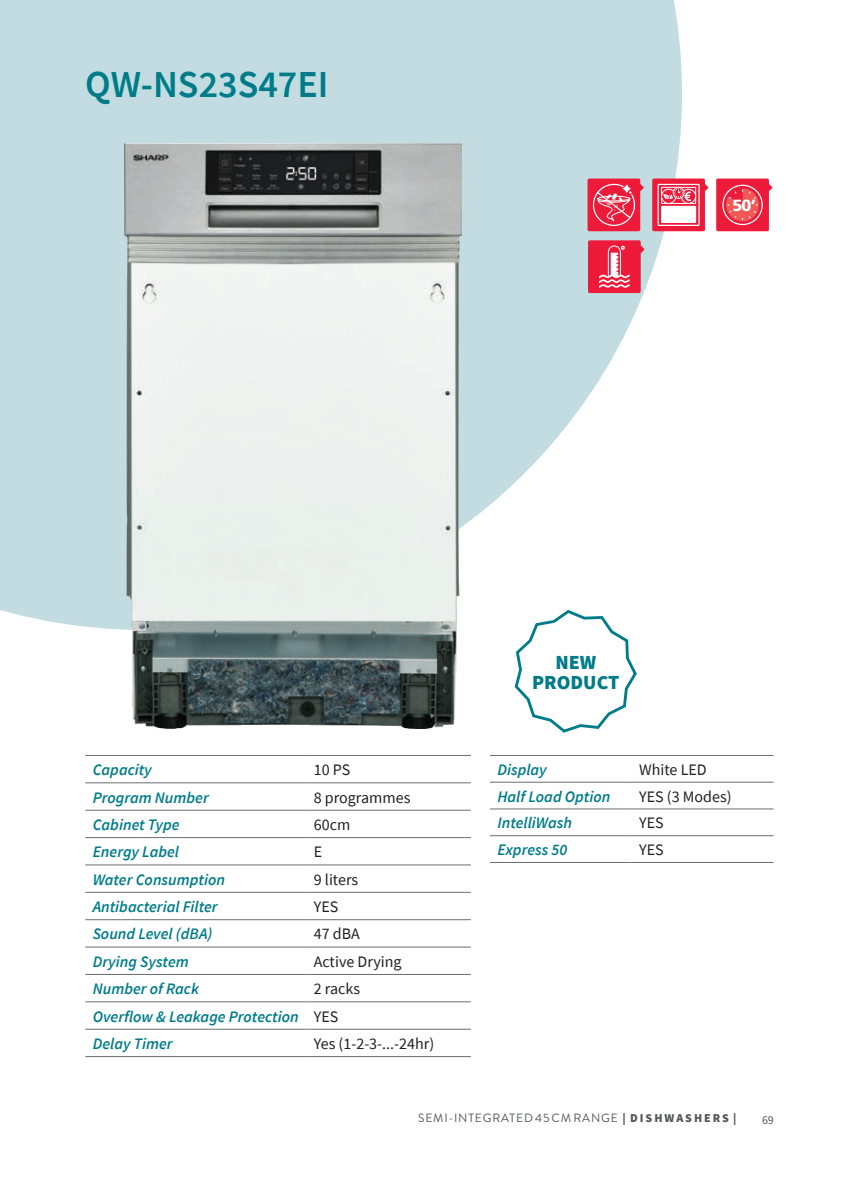
<style>
.page{position:relative;width:842px;height:1191px;background:#fff}
.page>*{position:absolute;margin:0;border:0;box-sizing:border-box;transform-origin:0 0}
.t1{font:600 38px "Source Sans Pro";color:#007c89}
.t2{font:900 19.8px/19.8px "Source Sans Pro";color:#007c89;text-align:center}
.t3{font:900 16.2px "Frutiger";color:#fff}
.t4{font:italic 600 16px/27.4px "Source Sans Pro";color:#007c89}
.t5{font:16px "Source Sans Pro";color:#231f20}
.t6{font:12px "Brandon Grotesque";letter-spacing:.07em;color:#57585a}
.t7{font:12px "Source Sans Pro";color:#57585a}
.s1{font-weight:400;font-style:normal;color:#231f20}
.s2{font-family:"Source Sans Pro";font-weight:900}
</style>
<div class="page">
<svg style="left:0;top:0;width:682px;height:630px;fill:#c2dce2"></svg>
<img style="left:124px;top:143px;width:338px;height:585px">
<hr style="left:85px;top:755px;width:221px;height:1px;background:#6c6d70">
<hr style="left:306px;top:755px;width:165px;height:1px;background:#6c6d70">
<hr style="left:85px;top:782px;width:221px;height:1px;background:#6c6d70">
<hr style="left:306px;top:782px;width:165px;height:1px;background:#6c6d70">
<hr style="left:85px;top:810px;width:221px;height:1px;background:#6c6d70">
<hr style="left:306px;top:810px;width:165px;height:1px;background:#6c6d70">
<hr style="left:85px;top:837px;width:221px;height:1px;background:#6c6d70">
<hr style="left:306px;top:837px;width:165px;height:1px;background:#6c6d70">
<hr style="left:85px;top:864px;width:221px;height:1px;background:#6c6d70">
<hr style="left:306px;top:864px;width:165px;height:1px;background:#6c6d70">
<hr style="left:85px;top:892px;width:221px;height:1px;background:#6c6d70">
<hr style="left:306px;top:892px;width:165px;height:1px;background:#6c6d70">
<hr style="left:85px;top:919px;width:221px;height:1px;background:#6c6d70">
<hr style="left:306px;top:919px;width:165px;height:1px;background:#6c6d70">
<hr style="left:85px;top:946px;width:221px;height:1px;background:#6c6d70">
<hr style="left:306px;top:946px;width:165px;height:1px;background:#6c6d70">
<hr style="left:85px;top:974px;width:221px;height:1px;background:#6c6d70">
<hr style="left:306px;top:974px;width:165px;height:1px;background:#6c6d70">
<hr style="left:85px;top:1001px;width:221px;height:1px;background:#6c6d70">
<hr style="left:306px;top:1001px;width:165px;height:1px;background:#6c6d70">
<hr style="left:85px;top:1028px;width:221px;height:1px;background:#6c6d70">
<hr style="left:306px;top:1028px;width:165px;height:1px;background:#6c6d70">
<hr style="left:85px;top:1056px;width:221px;height:1px;background:#6c6d70">
<hr style="left:306px;top:1056px;width:165px;height:1px;background:#6c6d70">
<hr style="left:490px;top:755px;width:142px;height:1px;background:#6c6d70">
<hr style="left:632px;top:755px;width:141px;height:1px;background:#6c6d70">
<hr style="left:490px;top:782px;width:142px;height:1px;background:#6c6d70">
<hr style="left:632px;top:782px;width:141px;height:1px;background:#6c6d70">
<hr style="left:490px;top:808px;width:142px;height:1px;background:#6c6d70">
<hr style="left:632px;top:808px;width:141px;height:1px;background:#6c6d70">
<hr style="left:490px;top:835px;width:142px;height:1px;background:#6c6d70">
<hr style="left:632px;top:835px;width:141px;height:1px;background:#6c6d70">
<hr style="left:490px;top:862px;width:142px;height:1px;background:#6c6d70">
<hr style="left:632px;top:862px;width:141px;height:1px;background:#6c6d70">
<svg style="left:513px;top:608px;width:125px;height:125px"></svg>
<div style="left:588px;top:240px;width:53px;height:53px;background:#ed1a3a;border-radius:2px"></div>
<svg style="left:641px;top:246px;width:3px;height:7px"></svg>
<svg style="left:599px;top:245px;width:31px;height:43px"></svg>
<div style="left:652px;top:178px;width:53px;height:53px;background:#ed1a3a;border-radius:2px"></div>
<svg style="left:705px;top:184px;width:4px;height:7px"></svg>
<svg style="left:658px;top:184px;width:41px;height:41px"></svg>
<div style="left:657px;top:184px;width:43px;height:42px;border:1px solid #fff"></div>
<div style="left:661px;top:206px;width:35px;height:16px;background:#fff"></div>
<div style="left:661px;top:206px;width:35px;height:17px;border:1px solid #fff"></div>
<svg style="left:661px;top:187px;width:35px;height:16px"></svg>
<div style="left:661px;top:187px;width:35px;height:17px;border:1px solid #fff"></div>
<svg style="left:681px;top:189px;width:15px;height:14px"></svg>
<div style="left:681px;top:189px;width:15px;height:15px;border:1px solid #fff;border-radius:50%"></div>
<div style="left:661px;top:189px;width:15px;height:15px;border:1px solid #fff;border-radius:50%"></div>
<div style="left:673px;top:187px;width:11px;height:12px;border:1px solid #fff;border-radius:50%"></div>
<svg style="left:663px;top:189px;width:28px;height:12px"></svg>
<div style="left:587px;top:178px;width:53px;height:53px;background:#ed1a3a;border-radius:2px"></div>
<svg style="left:592px;top:180px;width:52px;height:50px"></svg>
<div style="left:716px;top:178px;width:53px;height:53px;background:#ed1a3a;border-radius:2px"></div>
<svg style="left:769px;top:184px;width:4px;height:7px"></svg>
<div style="left:722px;top:185px;width:41px;height:40px;border:1px solid #fff;border-radius:50%"></div>
<svg style="left:726px;top:188px;width:33px;height:33px"></svg>
<h1 class="t1" style="left:85px;top:59px;width:245px">QW-NS23S47EI</h1>
<p class="t3" style="left:732px;top:196px;width:25px">50’</p>
<p class="t4" style="left:93px;top:756px;width:61px">Capacity</p>
<p class="t5" style="left:314px;top:759px;width:38px">10 PS</p>
<p class="t4" style="left:93px;top:783px;width:118px">Program Number</p>
<p class="t5" style="left:314px;top:787px;width:98px">8 programmes</p>
<p class="t4" style="left:93px;top:810px;width:88px">Cabinet Type</p>
<p class="t5" style="left:314px;top:814px;width:38px">60cm</p>
<p class="t4" style="left:93px;top:838px;width:88px">Energy Label</p>
<p class="t5" style="left:314px;top:841px;width:10px">E</p>
<p class="t4" style="left:93px;top:865px;width:134px">Water Consumption</p>
<p class="t5" style="left:314px;top:869px;width:46px">9 liters</p>
<p class="t4" style="left:93px;top:892px;width:127px">Antibacterial Filter</p>
<p class="t5" style="left:314px;top:896px;width:26px">YES</p>
<p class="t4" style="left:93px;top:920px;width:121px">Sound Level (dBA)</p>
<p class="t5" style="left:314px;top:924px;width:48px">47 dBA</p>
<p class="t4" style="left:93px;top:947px;width:98px">Drying System</p>
<p class="t5" style="left:314px;top:951px;width:89px">Active Drying</p>
<p class="t4" style="left:93px;top:974px;width:108px">Number of Rack</p>
<p class="t4" style="left:93px;top:974px;width:269px;text-indent:221px"><span class="s1">2 racks<br></span>Overflow &amp; Leakage Protection <span class="s1">YES<br></span>Delay Timer</p>
<p class="t5" style="left:314px;top:1033px;width:122px">Yes (1-2-3-...-24hr)</p>
<p class="t2" style="left:532px;top:652px;width:89px">NEW<br>PRODUCT</p>
<p class="t4" style="left:497px;top:755px;width:51px">Display</p>
<p class="t5" style="left:639px;top:759px;width:69px">White LED</p>
<p class="t4" style="left:497px;top:782px;width:115px">Half Load Option</p>
<p class="t5" style="left:639px;top:786px;width:94px">YES (3 Modes)</p>
<p class="t4" style="left:497px;top:809px;width:76px">IntelliWash</p>
<p class="t5" style="left:639px;top:813px;width:26px">YES</p>
<p class="t4" style="left:497px;top:835px;width:71px">Express 50</p>
<p class="t5" style="left:639px;top:839px;width:26px">YES</p>
<p class="t6" style="left:418px;top:1109px;width:320px">SEMI-INTEGRATED 45 CM RANGE <span class="s2">| DISHWASHERS |</span></p>
<p class="t7" style="left:762px;top:1112px;width:13px">69</p>
</div>
